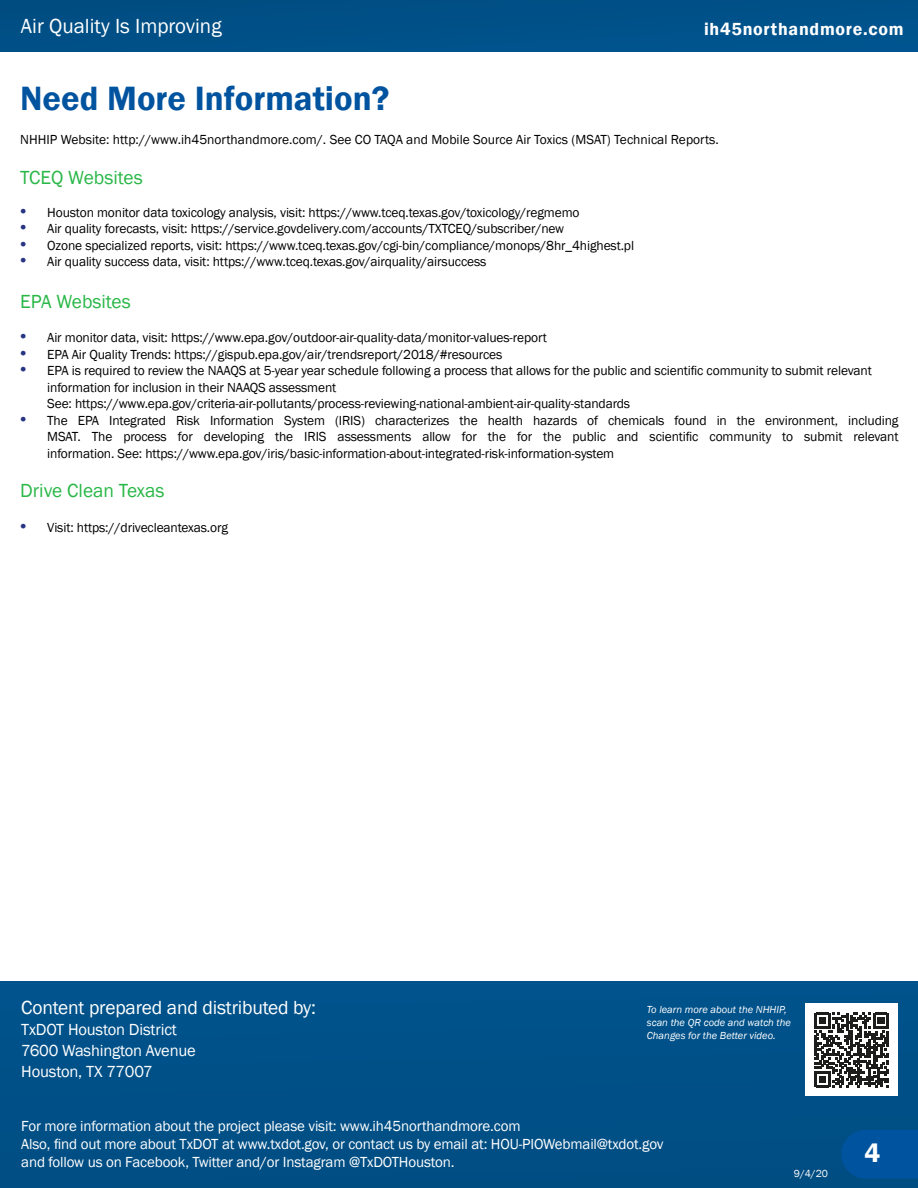
<style>
.page{position:relative;width:918px;height:1188px;background:#fff}
.page>*{position:absolute;margin:0;border:0;box-sizing:border-box;transform-origin:0 0}
.t1{font:600 34.65px "Franklin Gothic";color:#00539f}
.t2{font:600 27px "Franklin Gothic";color:#fff}
.t3{font:21px "Franklin Gothic";color:#fff}
.t4{font:19.5px "Franklin Gothic";color:#29b747}
.t5{font:19.5px "Franklin Gothic";letter-spacing:-.01em;color:#fff}
.t6{font:600 18px "Franklin Gothic";letter-spacing:.04em;color:#fff}
.t7{font:16.5px "Franklin Gothic";letter-spacing:-.01em;color:#fff}
.t8{font:15px "Franklin Gothic";letter-spacing:-.01em;color:#fff}
.t9{font:13.5px/16.5px "Franklin Gothic";letter-spacing:-.01em;color:#000}
.t10{font:italic 10.5px/12.6px "Franklin Gothic";color:#fff}
.t11{font:10.5px "Franklin Gothic";color:#fff}
.s1{font-family:"Myriad Pro";font-size:22.5px;color:#283583}
</style>
<div class="page">
<div style="left:0;top:982px;width:918px;height:206px;background:#005088"></div>
<div style="left:0;top:0;width:918px;height:51px;background:#005088"></div>
<svg style="left:841px;top:1130px;width:77px;height:48px;background:#00529d"></svg>
<div style="left:806px;top:1004px;width:92px;height:92px;background:#fff"></div>
<svg style="left:815px;top:1013px;width:74px;height:74px"></svg>
<p class="t3" style="left:21px;top:13px;width:202px">Air Quality Is Improving</p>
<p class="t6" style="left:704px;top:18px;width:201px">ih45northandmore.com</p>
<p class="t1" style="left:20px;top:77px;width:371px">Need More Information?</p>
<p class="t9" style="left:20px;top:132px;width:700px">NHHIP Website: http://www.ih45northandmore.com/. See CO TAQA and Mobile Source Air Toxics (MSAT) Technical Reports.</p>
<p class="t4" style="left:20px;top:165px;width:124px">TCEQ Websites</p>
<p class="t9" style="left:20px;top:204px;width:561px"><span class="s1">•</span> Houston monitor data toxicology analysis, visit: https://www.tceq.texas.gov/toxicology/regmemo</p>
<p class="t9" style="left:20px;top:221px;width:545px"><span class="s1">•</span> Air quality forecasts, visit: https://service.govdelivery.com/accounts/TXTCEQ/subscriber/new</p>
<p class="t9" style="left:20px;top:237px;width:615px"><span class="s1">•</span> Ozone specialized reports, visit: https://www.tceq.texas.gov/cgi-bin/compliance/monops/8hr_4highest.pl</p>
<p class="t9" style="left:20px;top:254px;width:468px"><span class="s1">•</span> Air quality success data, visit: https://www.tceq.texas.gov/airquality/airsuccess</p>
<p class="t4" style="left:20px;top:289px;width:112px">EPA Websites</p>
<p class="t9" style="left:20px;top:330px;width:528px"><span class="s1">•</span> Air monitor data, visit: https://www.epa.gov/outdoor-air-quality-data/monitor-values-report</p>
<p class="t9" style="left:20px;top:346px;width:484px"><span class="s1">•</span> EPA Air Quality Trends: https://gispub.epa.gov/air/trendsreport/2018/#resources</p>
<p class="t9" style="left:47px;top:363px;width:826px;text-indent:-27px"><span class="s1">•</span> EPA is required to review the NAAQS at 5-year year schedule following a process that allows for the public and scientific community to submit relevant information for inclusion in their NAAQS assessment<br>See: https://www.epa.gov/criteria-air-pollutants/process-reviewing-national-ambient-air-quality-standards</p>
<p class="t9" style="left:47px;top:412px;width:853px;text-align:justify;text-indent:-27px"><span class="s1">•</span> The EPA Integrated Risk Information System (IRIS) characterizes the health hazards of chemicals found in the environment, including MSAT. The process for developing the IRIS assessments allow for the for the public and scientific community to submit relevant information. See: https://www.epa.gov/iris/basic-information-about-integrated-risk-information-system</p>
<p class="t4" style="left:20px;top:479px;width:146px">Drive Clean Texas</p>
<p class="t9" style="left:20px;top:519px;width:209px"><span class="s1">•</span> Visit: https://drivecleantexas.org</p>
<p class="t5" style="left:21px;top:995px;width:296px">Content prepared and distributed by:</p>
<p class="t7" style="left:21px;top:1019px;width:157px">TxDOT Houston District</p>
<p class="t7" style="left:21px;top:1040px;width:176px">7600 Washington Avenue</p>
<p class="t7" style="left:21px;top:1061px;width:133px">Houston, TX 77007</p>
<p class="t10" style="left:647px;top:1004px;width:146px">To learn more about the NHHIP, scan the QR code and watch the<br>Changes for the Better video.</p>
<p class="t8" style="left:21px;top:1116px;width:501px">For more information about the project please visit: www.ih45northandmore.com</p>
<p class="t8" style="left:21px;top:1134px;width:644px">Also, find out more about TxDOT at www.txdot.gov, or contact us by email at: HOU-PIOWebmail@txdot.gov</p>
<p class="t8" style="left:21px;top:1152px;width:435px">and follow us on Facebook, Twitter and/or Instagram @TxDOTHouston.</p>
<p class="t11" style="left:794px;top:1167px;width:36px">9/4/20</p>
<p class="t2" style="left:864px;top:1137px;width:17px">4</p>
</div>
